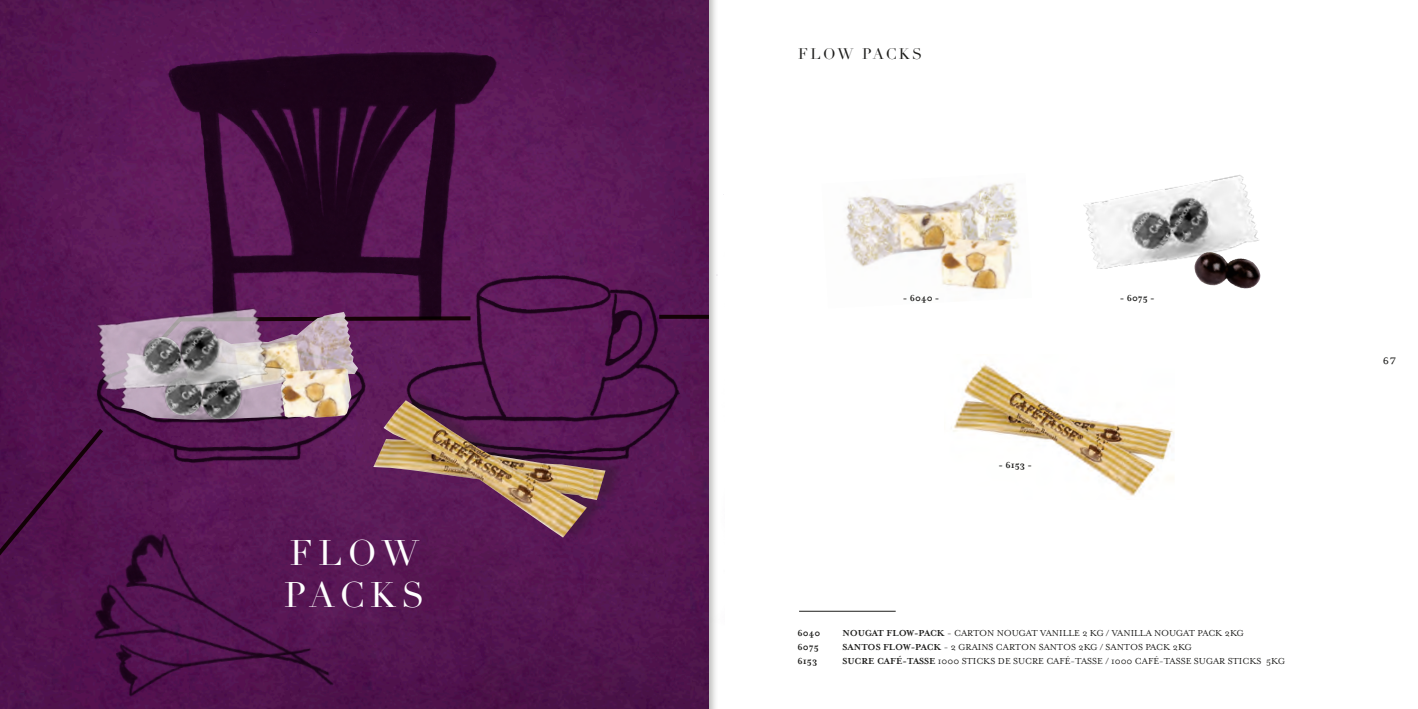
<style>
.page{position:relative;width:1418px;height:709px;background:#fff}
.page>*{position:absolute;margin:0;border:0;box-sizing:border-box;transform-origin:0 0}
.t1{font:34.75px/41.8px "Didot";letter-spacing:.16em;color:#fff}
.t2{font:15px "Didot";letter-spacing:.15em;color:#1d1d1b}
.t3{font:15px "Mrs Eaves Small Caps";color:#1d1d1b}
.t4{font:10px "Mrs Eaves Roman";color:#1d1d1b}
.t5{font:700 10px "Mrs Eaves";color:#1d1d1b}
.s1{font-family:"Mrs Eaves";font-weight:700}
</style>
<div class="page">
<img style="left:846px;top:183px;width:174px;height:107px">
<hr style="left:799px;top:611px;width:96px;height:1px;background:#1d1d1b">
<img style="left:1083px;top:175px;width:178px;height:103px">
<img style="left:953px;top:363px;width:222px;height:133px">
<img style="left:1193px;top:252px;width:67px;height:36px">
<svg style="left:0;top:0;width:709px;height:709px;background:#581e52"></svg>
<h1 class="t1" style="left:284px;top:533px;width:142px">FLOW<br>PACKS</h1>
<h2 class="t2" style="left:798px;top:45px;width:125px">FLOW PACKS</h2>
<p class="t5" style="left:902px;top:292px;width:38px">- 6040 -</p>
<p class="t5" style="left:998px;top:459px;width:35px">- 6153 -</p>
<p class="t5" style="left:1119px;top:292px;width:36px">- 6075 -</p>
<p class="t5" style="left:797px;top:627px;width:24px">6040</p>
<p class="t4" style="left:842px;top:627px;width:403px"><span class="s1">NOUGAT FLOW-PACK</span> - CARTON NOUGAT VANILLE 2 KG / VANILLA NOUGAT PACK 2KG</p>
<p class="t5" style="left:797px;top:641px;width:23px">6075</p>
<p class="t4" style="left:842px;top:641px;width:350px"><span class="s1">SANTOS FLOW-PACK</span> - 2 GRAINS CARTON SANTOS 2KG / SANTOS PACK 2KG</p>
<p class="t5" style="left:797px;top:655px;width:21px">6153</p>
<p class="t4" style="left:842px;top:655px;width:444px"><span class="s1">SUCRE CAFÉ-TASSE</span> 1000 STICKS DE SUCRE CAFÉ-TASSE / 1000 CAFÉ-TASSE SUGAR STICKS 5KG</p>
<h2 class="t3" style="left:1382px;top:352px;width:16px">67</h2>
</div>
